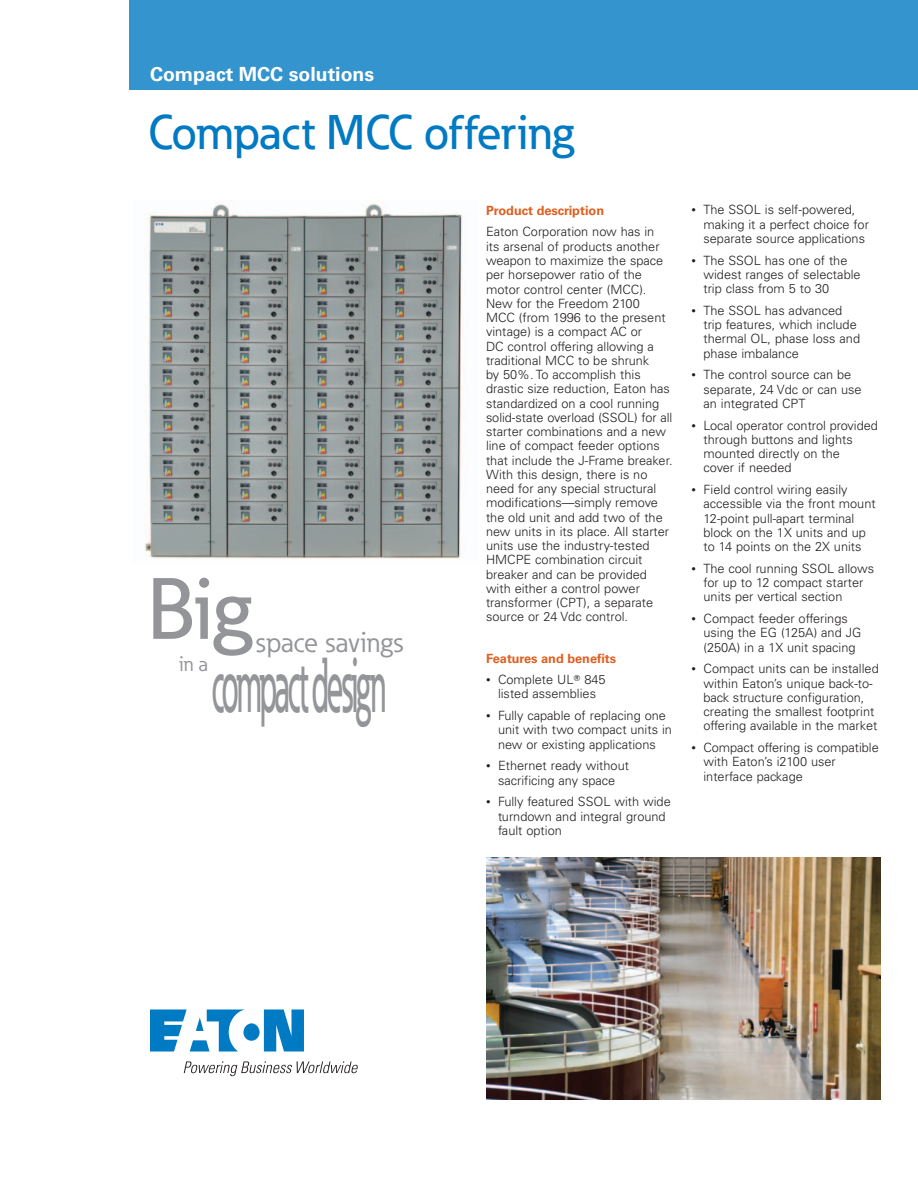
<style>
.page{position:relative;width:918px;height:1188px;background:#fff}
.page>*{position:absolute;margin:0;border:0;box-sizing:border-box;transform-origin:0 0}
.t1{font:500 85.8px "Eaton";color:#939598}
.t2{font:500 76.8px "Eaton";letter-spacing:-.07em;color:#939598;scale:.43 1}
.t3{font:500 48px "Eaton";letter-spacing:-.02em;color:#007ac2}
.t4{font:28.05px "Eaton";letter-spacing:.01em;color:#939598}
.t5{font:20.55px "Eaton";color:#939598}
.t6{font:700 19.5px "Univers LT Std";color:#fff}
.t7{font:300 12.75px/14.2px "Univers LT Std";color:#231f20}
.t8{font:700 12.75px "Univers LT Std";color:#df5e1e}
.s1{font-size:9px}
.s2{font-family:"Universal Newswith Comm Pi";font-weight:400}
</style>
<div class="page">
<img style="left:145px;top:200px;width:318px;height:359px">
<img style="left:486px;top:857px;width:394px;height:243px">
<div style="left:129px;top:0;width:789px;height:90px;background:#3394ce"></div>
<svg style="left:150px;top:1010px;width:154px;height:42px"></svg>
<svg style="left:184px;top:1061px;width:174px;height:15px"></svg>
<h3 class="t6" style="left:150px;top:63px;width:226px">Compact MCC solutions</h3>
<h3 class="t3" style="left:148px;top:103px;width:427px">Compact MCC offering</h3>
<h1 class="t1" style="left:147px;top:557px;width:106px">Big</h1>
<h3 class="t4" style="left:256px;top:625px;width:149px">space savings</h3>
<h3 class="t5" style="left:179px;top:651px;width:30px">in a</h3>
<h2 class="t2" style="left:211px;top:639px;width:408px">compact design</h2>
<p class="t8" style="left:486px;top:203px;width:120px">Product description</p>
<p class="t7" style="left:486px;top:225px;width:188px">Eaton Corporation now has in<br>its arsenal of products another weapon to maximize the space per horsepower ratio of the motor control center (MCC).<br>New for the Freedom 2100<br>MCC (from 1996 to the present vintage) is a compact AC or<br>DC control offering allowing a traditional MCC to be shrunk<br>by 50%. To accomplish this drastic size reduction, Eaton has standardized on a cool running solid-state overload (SSOL) for all starter combinations and a new line of compact feeder options that include the J-Frame breaker.<br>With this design, there is no need for any special structural modifications—simply remove the old unit and add two of the new units in its place. All starter units use the industry-tested<br>HMCPE combination circuit breaker and can be provided with either a control power transformer (CPT), a separate source or 24 Vdc control.</p>
<p class="t8" style="left:486px;top:651px;width:132px">Features and benefits</p>
<p class="t7" style="left:486px;top:673px;width:121px;text-align:center"><span class="s1">•</span> Complete UL<span class="s2">T</span> 845 listed assemblies</p>
<p class="t7" style="left:498px;top:709px;width:175px;text-indent:-12px"><span class="s1">•</span> Fully capable of replacing one unit with two compact units in new or existing applications</p>
<p class="t7" style="left:486px;top:759px;width:145px;text-align:center"><span class="s1">•</span> Ethernet ready without sacrificing any space</p>
<p class="t7" style="left:498px;top:795px;width:174px;text-indent:-12px"><span class="s1">•</span> Fully featured SSOL with wide turndown and integral ground fault option</p>
<p class="t7" style="left:704px;top:203px;width:167px;text-indent:-12px"><span class="s1">•</span> The SSOL is self-powered, making it a perfect choice for separate source applications</p>
<p class="t7" style="left:704px;top:253px;width:159px;text-indent:-12px"><span class="s1">•</span> The SSOL has one of the widest ranges of selectable trip class from 5 to 30</p>
<p class="t7" style="left:704px;top:303px;width:158px;text-indent:-12px"><span class="s1">•</span> The SSOL has advanced trip features, which include thermal OL, phase loss and phase imbalance</p>
<p class="t7" style="left:704px;top:368px;width:160px;text-indent:-12px"><span class="s1">•</span> The control source can be separate, 24 Vdc or can use an integrated CPT</p>
<p class="t7" style="left:704px;top:418px;width:176px;text-indent:-12px"><span class="s1">•</span> Local operator control provided through buttons and lights mounted directly on the<br>cover if needed</p>
<p class="t7" style="left:704px;top:483px;width:174px;text-indent:-12px"><span class="s1">•</span> Field control wiring easily accessible via the front mount<br>12-point pull-apart terminal block on the 1X units and up to 14 points on the 2X units</p>
<p class="t7" style="left:704px;top:561px;width:172px;text-indent:-12px"><span class="s1">•</span> The cool running SSOL allows for up to 12 compact starter units per vertical section</p>
<p class="t7" style="left:704px;top:612px;width:159px;text-indent:-12px"><span class="s1">•</span> Compact feeder offerings using the EG (125A) and JG (250A) in a 1X unit spacing</p>
<p class="t7" style="left:704px;top:662px;width:177px;text-indent:-12px"><span class="s1">•</span> Compact units can be installed within Eaton’s unique back-to&shy;back structure configuration, creating the smallest footprint offering available in the market</p>
<p class="t7" style="left:704px;top:741px;width:177px;text-indent:-12px"><span class="s1">•</span> Compact offering is compatible with Eaton’s i2100 user interface package</p>
</div>
